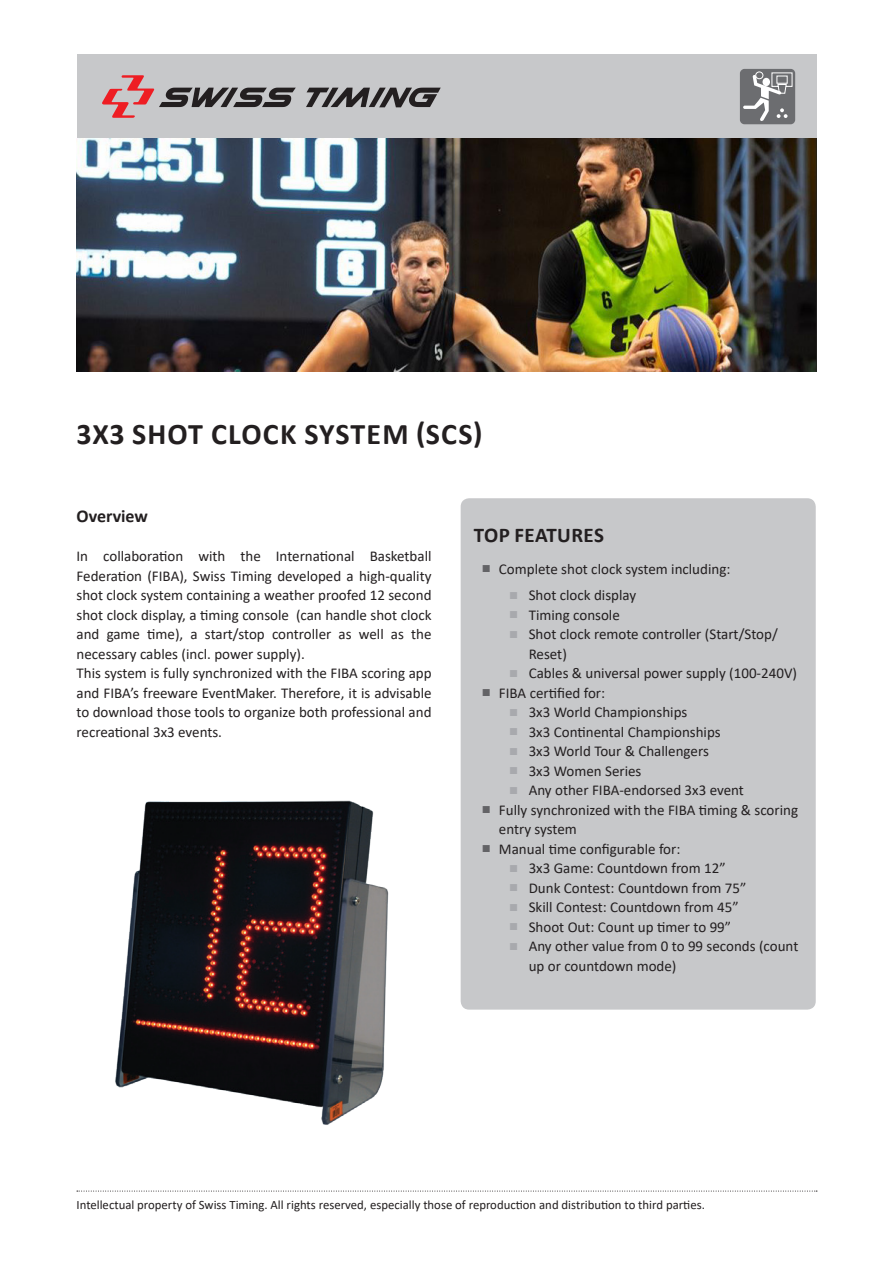
<style>
.page{position:relative;width:893px;height:1263px;background:#fff}
.page>*{position:absolute;margin:0;border:0;box-sizing:border-box;transform-origin:0 0}
.t1{font:700 30px "Calibri";letter-spacing:.04em;color:#231f20}
.t2{font:700 21px "Calibri";letter-spacing:.02em;color:#231f20}
.t3{font:700 18px "Calibri";color:#231f20}
.t4{font:15px/19.5px "Calibri";color:#231f20}
.t5{font:12.75px "Calibri";color:#231f20}
.s1{font-family:"Arial";color:#636366}
.s2{font-family:"Arial";color:#a8a9ad}
</style>
<div class="page">
<div style="left:77px;top:54px;width:739px;height:85px;background:#c7c8ca"></div>
<svg style="left:102px;top:75px;width:194px;height:43px"></svg>
<svg style="left:306px;top:88px;width:135px;height:19px"></svg>
<svg style="left:77px;top:1191px;width:740px;height:1px"></svg>
<img style="left:77px;top:138px;width:739px;height:234px">
<div style="left:740px;top:69px;width:55px;height:55px;background:#6c6d70;border-radius:4px"></div>
<div style="left:755px;top:71px;width:8px;height:8px;border:1px solid #fff;border-radius:50%"></div>
<svg style="left:743px;top:72px;width:50px;height:49px"></svg>
<img style="left:115px;top:800px;width:274px;height:325px">
<div style="left:461px;top:498px;width:355px;height:512px;background:#c7c8ca;border-radius:9px"></div>
<h1 class="t1" style="left:77px;top:413px;width:407px">3X3 SHOT CLOCK SYSTEM (SCS)</h1>
<p class="t3" style="left:77px;top:503px;width:73px">Overview</p>
<p class="t4" style="left:77px;top:546px;width:357px">In collaboration with the International Basketball Federation (FIBA), Swiss Timing developed a high-quality shot clock system containing a weather proofed 12 second shot clock display, a timing console (can handle shot clock and game time), a start/stop controller as well as the necessary cables (incl. power supply).<br>This system is fully synchronized with the FIBA scoring app and FIBA’s freeware EventMaker. Therefore, it is advisable to download those tools to organize both professional and recreational 3x3 events.</p>
<h2 class="t2" style="left:474px;top:520px;width:132px">TOP FEATURES</h2>
<p class="t4" style="left:482px;top:559px;width:250px"><span class="s1">■</span> Complete shot clock system including:</p>
<p class="t4" style="left:509px;top:585px;width:129px"><span class="s2">■</span> Shot clock display</p>
<p class="t4" style="left:509px;top:604px;width:112px"><span class="s2">■</span> Timing console</p>
<p class="t4" style="left:529px;top:624px;width:251px;text-indent:-20px"><span class="s2">■</span> Shot clock remote controller (Start/Stop/<br>Reset)</p>
<p class="t4" style="left:509px;top:663px;width:289px"><span class="s2">■</span> Cables &amp; universal power supply (100-240V)</p>
<p class="t4" style="left:482px;top:682px;width:125px"><span class="s1">■</span> FIBA certified for:</p>
<p class="t4" style="left:509px;top:702px;width:180px"><span class="s2">■</span> 3x3 World Championships</p>
<p class="t4" style="left:509px;top:721px;width:213px"><span class="s2">■</span> 3x3 Continental Championships</p>
<p class="t4" style="left:509px;top:741px;width:201px"><span class="s2">■</span> 3x3 World Tour &amp; Challengers</p>
<p class="t4" style="left:509px;top:760px;width:134px"><span class="s2">■</span> 3x3 Women Series</p>
<p class="t4" style="left:509px;top:780px;width:236px"><span class="s2">■</span> Any other FIBA-endorsed 3x3 event</p>
<p class="t4" style="left:499px;top:799px;width:301px;text-indent:-17px"><span class="s1">■</span> Fully synchronized with the FIBA timing &amp; scoring entry system</p>
<p class="t4" style="left:482px;top:838px;width:200px"><span class="s1">■</span> Manual time configurable for:</p>
<p class="t4" style="left:509px;top:858px;width:218px"><span class="s2">■</span> 3x3 Game: Countdown from 12”</p>
<p class="t4" style="left:509px;top:877px;width:239px"><span class="s2">■</span> Dunk Contest: Countdown from 75”</p>
<p class="t4" style="left:509px;top:897px;width:231px"><span class="s2">■</span> Skill Contest: Countdown from 45”</p>
<p class="t4" style="left:509px;top:916px;width:223px"><span class="s2">■</span> Shoot Out: Count up timer to 99”</p>
<p class="t4" style="left:529px;top:936px;width:271px;text-indent:-20px"><span class="s2">■</span> Any other value from 0 to 99 seconds (count up or countdown mode)</p>
<p class="t5" style="left:77px;top:1196px;width:630px">Intellectual property of Swiss Timing. All rights reserved, especially those of reproduction and distribution to third parties.</p>
</div>
